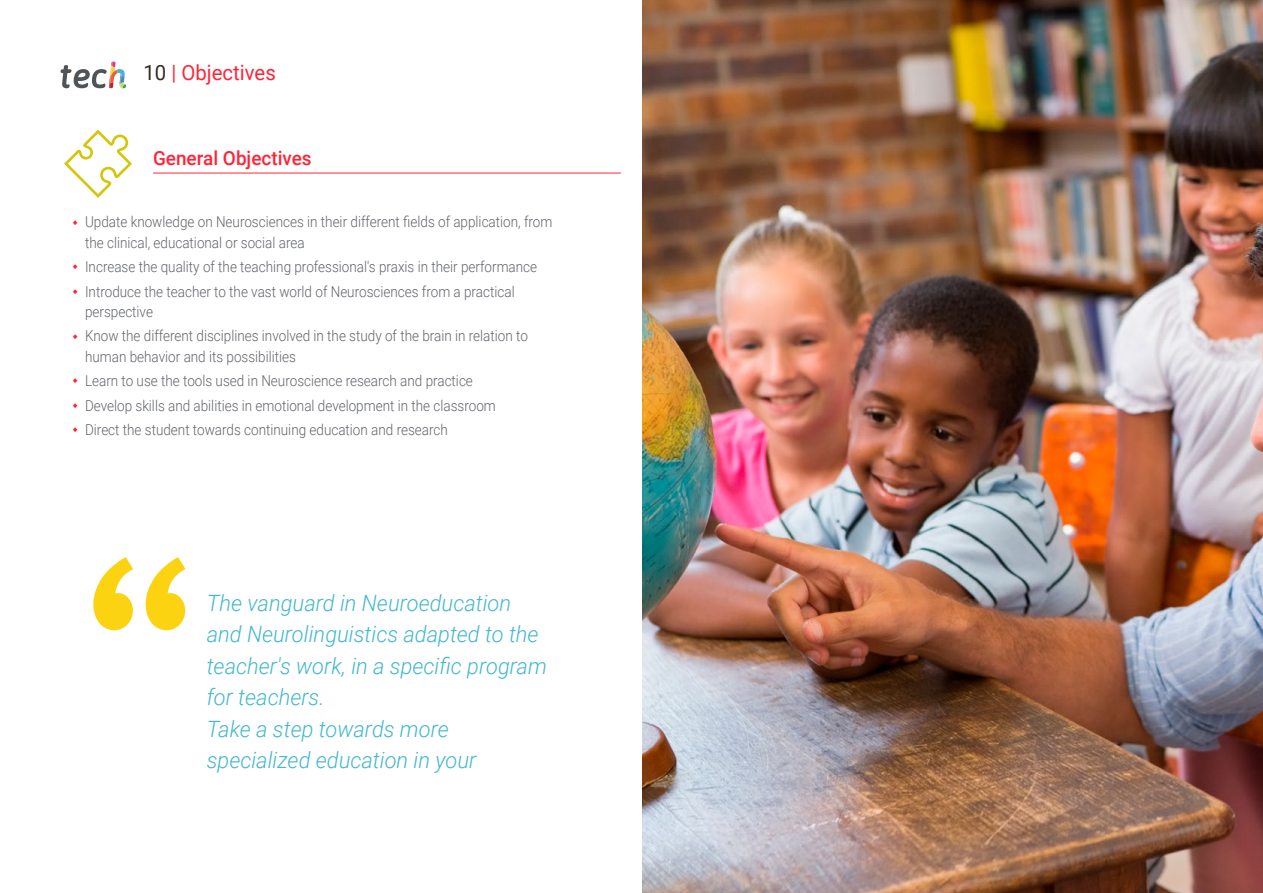
<style>
.page{position:relative;width:1263px;height:893px;background:#fff}
.page>*{position:absolute;margin:0;border:0;box-sizing:border-box;transform-origin:0 0}
.t1{font:italic 300 22.5px/31.5px "Roboto";color:#43b7cf}
.t2{font:21px "Roboto";color:#ff2438}
.t3{font:500 19.5px "Roboto";color:#ff2438}
.t4{font:300 15px/24.5px "Roboto";color:#61646a;scale:.9 1}
.s1{color:#312e20}
.s2{color:#fc2a3b}
</style>
<div class="page">
<hr style="left:153px;top:173px;width:468px;height:1px;background:#ff2438">
<svg style="left:64px;top:130px;width:68px;height:68px"></svg>
<svg style="left:93px;top:557px;width:92px;height:73px"></svg>
<img style="left:642px;top:0;width:621px;height:893px">
<svg style="left:61px;top:62px;width:65px;height:27px"></svg>
<h2 class="t2" style="left:144px;top:57px;width:134px"><span class="s1">10</span> <span class="s2">| O</span>bjectives</h2>
<h3 class="t3" style="left:153px;top:144px;width:160px">General Objectives</h3>
<p class="t4" style="left:85px;top:211px;width:521px;line-height:20.2px">Update knowledge on Neurosciences in their different fields of application, from the clinical, educational or social area</p>
<p class="t4" style="left:85px;top:254px;width:504px">Increase the quality of the teaching professional's praxis in their performance<br>Introduce the teacher to the vast world of Neurosciences from a practical</p>
<p class="t4" style="left:85px;top:299px;width:493px">perspective<br>Know the different disciplines involved in the study of the brain in relation to</p>
<p class="t4" style="left:85px;top:344px;width:458px">human behavior and its possibilities<br>Learn to use the tools used in Neuroscience research and practice Develop skills and abilities in emotional development in the classroom Direct the student towards continuing education and research</p>
<h1 class="t1" style="left:207px;top:586px;width:342px">The vanguard in Neuroeducation and Neurolinguistics adapted to the teacher's work, in a specific program for teachers.<br>Take a step towards more specialized education in your</h1>
</div>
